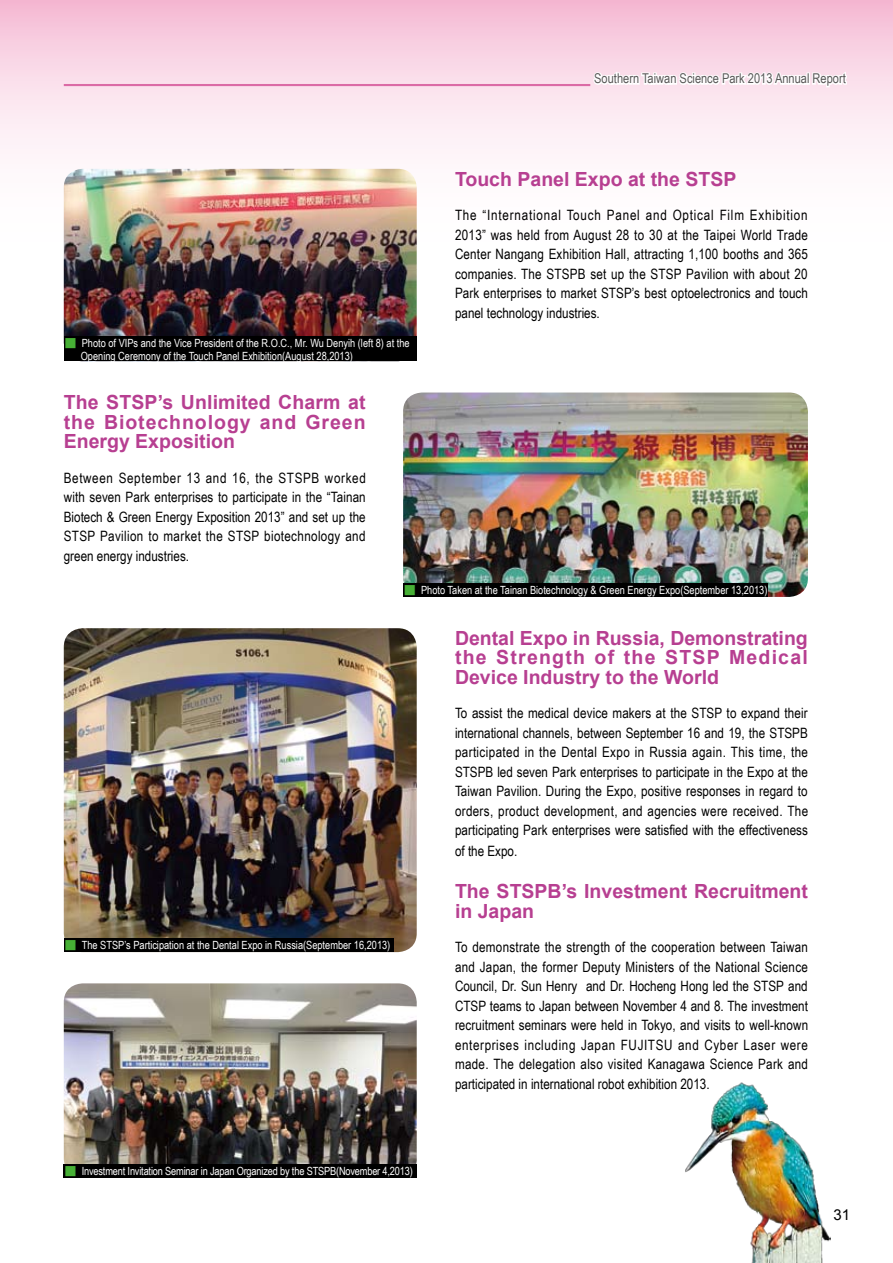
<style>
.page{position:relative;width:893px;height:1263px;background:#fff}
.page>*{position:absolute;margin:0;border:0;box-sizing:border-box;transform-origin:0 0}
.t1{font:700 19.5px/19.5px "Arial";color:#b73f91;text-align:justify}
.t2{font:15px "Arial";color:#000}
.t3{font:14.25px/19.5px "Arial Narrow";color:#000;text-align:justify}
.t4{font:13.5px "Arial Narrow";color:#595757}
.t5{font:11.25px/12.3px "Arial Narrow";color:#fff}
.s1{font-family:"DF Hei Std W5";font-size:13.5px;color:#46b035}
</style>
<div class="page">
<svg style="left:0;top:0;width:893px;height:292px"></svg>
<hr style="left:64px;top:84px;width:526px;height:2px;background:#db6aa5">
<img style="left:64px;top:628px;width:353px;height:324px">
<img style="left:64px;top:169px;width:353px;height:167px">
<img style="left:64px;top:983px;width:353px;height:181px">
<img style="left:403px;top:392px;width:405px;height:205px">
<img style="left:685px;top:1082px;width:145px;height:181px">
<div style="left:64px;top:336px;width:353px;height:25px;background:#000"></div>
<div style="left:403px;top:583px;width:364px;height:14px;background:#000"></div>
<div style="left:64px;top:938px;width:329px;height:14px;background:#000"></div>
<div style="left:64px;top:1164px;width:353px;height:14px;background:#000"></div>
<svg style="left:592px;top:59px;width:256px;height:35px"></svg>
<p class="t4" style="left:594px;top:69px;width:253px">Southern Taiwan Science Park 2013 Annual Report</p>
<p class="t5" style="left:81px;top:337px;width:330px;text-indent:-17px"><span class="s1">■</span> Photo of VIPs and the Vice President of the R.O.C., Mr. Wu Denyih (left 8) at the<br>Opening Ceremony of the Touch Panel Exhibition(August 28,2013)</p>
<h1 class="t1" style="left:64px;top:393px;width:303px">The STSP’s Unlimited Charm at the Biotechnology and Green Energy Exposition</h1>
<p class="t3" style="left:64px;top:467px;width:304px">Between September 13 and 16, the STSPB worked with seven Park enterprises to participate in the “Tainan Biotech &amp; Green Energy Exposition 2013” and set up the STSP Pavilion to market the STSP biotechnology and green energy industries.</p>
<h1 class="t1" style="left:455px;top:170px;width:283px">Touch Panel Expo at the STSP</h1>
<p class="t3" style="left:455px;top:205px;width:355px">The “International Touch Panel and Optical Film Exhibition 2013” was held from August 28 to 30 at the Taipei World Trade Center Nangang Exhibition Hall, attracting 1,100 booths and 365 companies. The STSPB set up the STSP Pavilion with about 20<br>Park enterprises to market STSP’s best optoelectronics and touch panel technology industries.</p>
<p class="t5" style="left:64px;top:939px;width:328px"><span class="s1">■</span> The STSP’s Participation at the Dental Expo in Russia(September 16,2013)</p>
<p class="t5" style="left:403px;top:584px;width:366px"><span class="s1">■</span> Photo Taken at the Tainan Biotechnology &amp; Green Energy Expo(September 13,2013)</p>
<h1 class="t1" style="left:455px;top:629px;width:354px">Dental Expo in Russia, Demonstrating the Strength of the STSP Medical Device Industry to the World</h1>
<p class="t3" style="left:455px;top:703px;width:355px">To assist the medical device makers at the STSP to expand their international channels, between September 16 and 19, the STSPB participated in the Dental Expo in Russia again. This time, the STSPB led seven Park enterprises to participate in the Expo at the Taiwan Pavilion. During the Expo, positive responses in regard to orders, product development, and agencies were received. The participating Park enterprises were satisfied with the effectiveness of the Expo.</p>
<h1 class="t1" style="left:455px;top:882px;width:354px">The STSPB’s Investment Recruitment in Japan</h1>
<p class="t3" style="left:455px;top:937px;width:355px">To demonstrate the strength of the cooperation between Taiwan and Japan, the former Deputy Ministers of the National Science Council, Dr. Sun Henry and Dr. Hocheng Hong led the STSP and CTSP teams to Japan between November 4 and 8. The investment recruitment seminars were held in Tokyo, and visits to well-known enterprises including Japan FUJITSU and Cyber Laser were made. The delegation also visited Kanagawa Science Park and participated in international robot exhibition 2013.</p>
<p class="t5" style="left:64px;top:1165px;width:351px"><span class="s1">■</span> Investment Invitation Seminar in Japan Organized by the STSPB(November 4,2013)</p>
<p class="t2" style="left:834px;top:1205px;width:18px">31</p>
</div>
